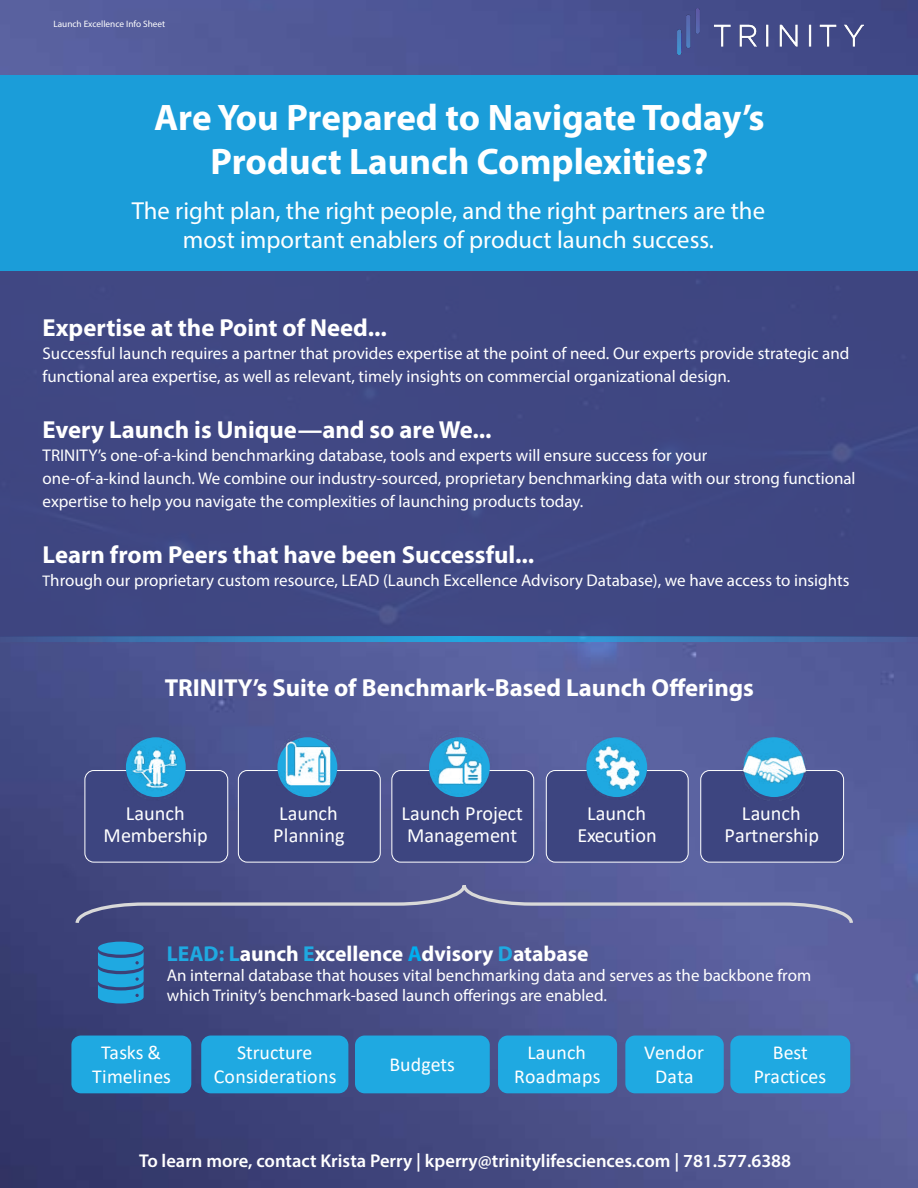
<style>
.page{position:relative;width:918px;height:1188px;background:#fff}
.page>*{position:absolute;margin:0;border:0;box-sizing:border-box;transform-origin:0 0}
.t1{font:700 37.05px/44.4px "Myriad Pro";color:#fff;text-align:center}
.t2{font:700 24.75px "Myriad Pro";color:#fff}
.t3{font:24.75px/29.7px "Myriad Pro";color:#fff;text-align:center}
.t4{font:700 21.6px "Myriad Pro";color:#fff}
.t5{font:20.25px/22.2px "Calibri";color:#fff;text-align:center}
.t6{font:19.8px/24px "Calibri";letter-spacing:.005em;color:#fff;text-align:center}
.t7{font:600 18.45px "Myriad Pro";color:#fff}
.t8{font:16.95px/23.1px "Myriad Pro";color:#fff}
.t9{font:9.3px "Myriad Pro";color:#fff}
.s1{font-size:15.45px}
.s2{color:#1fa9e1}
.s3{color:#00aeef}
</style>
<div class="page">
<img style="left:0;top:0;width:918px;height:1188px">
<div style="left:0;top:271px;width:918px;height:365px;background:#3d447f"></div>
<svg style="left:459px;top:636px;width:459px;height:6px"></svg>
<svg style="left:0;top:636px;width:459px;height:6px"></svg>
<div style="left:98px;top:942px;width:46px;height:13px;background:#1fa9e1;border-radius:50%"></div>
<svg style="left:98px;top:951px;width:46px;height:53px"></svg>
<svg style="left:75px;top:882px;width:778px;height:44px"></svg>
<div style="left:238px;top:771px;width:142px;height:91px;background:#3d4580;border-radius:9px"></div>
<div style="left:238px;top:770px;width:143px;height:93px;border:1px solid #fff;border-radius:9px"></div>
<div style="left:546px;top:771px;width:142px;height:91px;background:#3d4580;border-radius:9px"></div>
<div style="left:546px;top:770px;width:143px;height:93px;border:1px solid #fff;border-radius:9px"></div>
<div style="left:392px;top:771px;width:142px;height:91px;background:#3d4580;border-radius:9px"></div>
<div style="left:391px;top:770px;width:143px;height:93px;border:1px solid #fff;border-radius:9px"></div>
<div style="left:85px;top:771px;width:143px;height:91px;background:#3d4580;border-radius:9px"></div>
<div style="left:84px;top:770px;width:144px;height:93px;border:1px solid #fff;border-radius:9px"></div>
<div style="left:701px;top:771px;width:143px;height:91px;background:#3d4580;border-radius:9px"></div>
<div style="left:700px;top:770px;width:144px;height:93px;border:1px solid #fff;border-radius:9px"></div>
<img style="left:123px;top:737px;width:64px;height:60px">
<img style="left:277px;top:731px;width:63px;height:64px">
<img style="left:428px;top:731px;width:64px;height:63px">
<img style="left:585px;top:736px;width:64px;height:61px">
<img style="left:743px;top:737px;width:63px;height:60px">
<div style="left:71px;top:1036px;width:120px;height:57px;background:#1fa9e1;border-radius:10px"></div>
<div style="left:201px;top:1036px;width:147px;height:57px;background:#1fa9e1;border-radius:10px"></div>
<div style="left:355px;top:1036px;width:135px;height:57px;background:#1fa9e1;border-radius:10px"></div>
<div style="left:498px;top:1036px;width:119px;height:57px;background:#1fa9e1;border-radius:10px"></div>
<div style="left:625px;top:1036px;width:99px;height:57px;background:#1fa9e1;border-radius:10px"></div>
<div style="left:730px;top:1036px;width:120px;height:57px;background:#1fa9e1;border-radius:10px"></div>
<div style="left:0;top:75px;width:918px;height:196px;background:#1b9dd9"></div>
<img style="left:678px;top:9px;width:186px;height:45px">
<p class="t9" style="left:53px;top:21px;width:113px">Launch Excellence Info Sheet</p>
<h1 class="t1" style="left:154px;top:98px;width:612px">Are You Prepared to Navigate Today’s<br>Product Launch Complexities?</h1>
<h2 class="t3" style="left:132px;top:198px;width:635px">The right plan, the right people, and the right partners are the most important enablers of product launch success.</h2>
<h2 class="t2" style="left:43px;top:318px;width:346px">Expertise at the Point of Need...</h2>
<p class="t8" style="left:43px;top:343px;width:808px">Successful launch requires a partner that provides expertise at the point of need. Our experts provide strategic and functional area expertise, as well as relevant, timely insights on commercial organizational design.</p>
<h2 class="t2" style="left:43px;top:420px;width:451px">Every Launch is Unique—and so are We...</h2>
<p class="t8" style="left:43px;top:445px;width:815px">TRINITY’s one-of-a-kind benchmarking database, tools and experts will ensure success for your<br>one-of-a-kind launch. We combine our industry-sourced, proprietary benchmarking data with our strong functional expertise to help you navigate the complexities of launching products today.</p>
<h2 class="t2" style="left:43px;top:545px;width:493px">Learn from Peers that have been Successful...</h2>
<p class="t8" style="left:43px;top:570px;width:808px"><span class="s1">T</span>hrough our proprietary custom resource, LEAD (Launch Excellence Advisory Database), we have access to insights</p>
<h2 class="t2" style="left:165px;top:678px;width:591px">TRINITY’s Suite of Benchmark-Based Launch Offerings</h2>
<p class="t5" style="left:104px;top:803px;width:106px">Launch<br>Membership</p>
<p class="t5" style="left:725px;top:803px;width:96px">Launch<br>Partnership</p>
<p class="t5" style="left:273px;top:803px;width:73px;text-align:left">Launch<br>Planning</p>
<p class="t5" style="left:577px;top:803px;width:81px">Launch<br>Execution</p>
<p class="t5" style="left:401px;top:803px;width:123px;text-align:left">Launch Project<br>Management</p>
<p class="t4" style="left:167px;top:945px;width:423px"><span class="s2">LEAD: L</span>aunch <span class="s2">E</span>xcellence <span class="s3">A</span>dvisory <span class="s2">D</span>atabase</p>
<p class="t8" style="left:167px;top:966px;width:646px;line-height:20.1px">An internal database that houses vital benchmarking data and serves as the backbone from which Trinity’s benchmark-based launch offerings are enabled.</p>
<p class="t6" style="left:92px;top:1042px;width:80px">Tasks &amp;<br>Timelines</p>
<p class="t6" style="left:214px;top:1042px;width:124px">Structure<br>Considerations</p>
<p class="t6" style="left:389px;top:1054px;width:67px">Budgets</p>
<p class="t6" style="left:514px;top:1042px;width:88px">Launch<br>Roadmaps</p>
<p class="t6" style="left:644px;top:1042px;width:61px">Vendor<br>Data</p>
<p class="t6" style="left:754px;top:1042px;width:74px">Best<br>Practices</p>
<p class="t7" style="left:139px;top:1154px;width:654px">To learn more, contact Krista Perry | kperry@trinitylifesciences.com | 781.577.6388</p>
</div>
